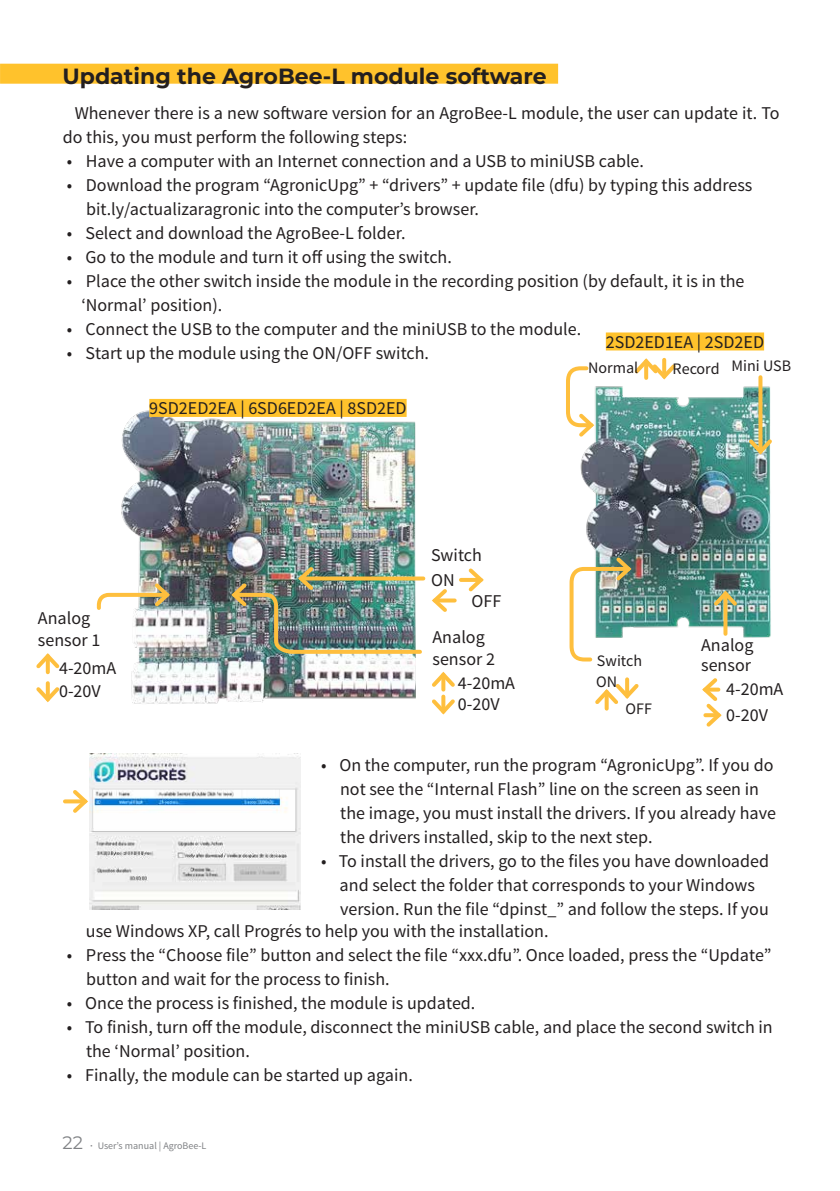
<style>
.page{position:relative;width:840px;height:1191px;background:#fff}
.page>*{position:absolute;margin:0;border:0;box-sizing:border-box;transform-origin:0 0}
.t1{font:700 22px "Montserrat";color:#231f20}
.t2{font:18px/24px "Source Sans Pro";color:#231f20}
.t3{font:16px/20.4px "Source Sans Pro";color:#231f20}
.t4{font:10px "Source Sans Pro";color:#808285}
.s1{font-family:"Montserrat";font-size:18px}
.s2{font-weight:600}
</style>
<div class="page">
<div style="left:0;top:64px;width:557px;height:20px;background:#ffc22c"></div>
<img style="left:89px;top:753px;width:212px;height:156px">
<svg style="left:65px;top:799px;width:4px;height:4px"></svg>
<svg style="left:69px;top:786px;width:22px;height:30px"></svg>
<img style="left:121px;top:404px;width:294px;height:300px">
<svg style="left:96px;top:580px;width:77px;height:32px"></svg>
<svg style="left:460px;top:578px;width:5px;height:4px"></svg>
<svg style="left:465px;top:568px;width:19px;height:24px"></svg>
<svg style="left:450px;top:598px;width:4px;height:4px"></svg>
<img style="left:228px;top:563px;width:222px;height:93px">
<div style="left:149px;top:399px;width:257px;height:18px;background:#ffc22c"></div>
<svg style="left:36px;top:683px;width:24px;height:20px"></svg>
<svg style="left:36px;top:653px;width:24px;height:19px"></svg>
<svg style="left:432px;top:671px;width:23px;height:44px"></svg>
<div style="left:605px;top:332px;width:158px;height:18px;background:#ffc22c"></div>
<img style="left:580px;top:375px;width:191px;height:263px">
<svg style="left:758px;top:377px;width:4px;height:59px"></svg>
<svg style="left:745px;top:436px;width:27px;height:21px"></svg>
<svg style="left:566px;top:366px;width:31px;height:74px"></svg>
<svg style="left:630px;top:357px;width:49px;height:25px"></svg>
<img style="left:569px;top:554px;width:65px;height:108px">
<svg style="left:595px;top:680px;width:44px;height:27px"></svg>
<svg style="left:702px;top:678px;width:20px;height:49px"></svg>
<svg style="left:723px;top:609px;width:4px;height:25px"></svg>
<svg style="left:710px;top:587px;width:30px;height:22px"></svg>
<p class="t1" style="left:62px;top:60px;width:485px">Updating the AgroBee-L module software</p>
<p class="t2" style="left:63px;top:101px;width:717px;text-indent:12px">Whenever there is a new software version for an AgroBee-L module, the user can update it. To do this, you must perform the following steps:</p>
<p class="t2" style="left:67px;top:149px;width:578px">• Have a computer with an Internet connection and a USB to miniUSB cable.</p>
<p class="t2" style="left:86px;top:173px;width:667px;text-indent:-19px">• Download the program “AgronicUpg” + “drivers” + update file (dfu) by typing this address bit.ly/actualizaragronic into the computer’s browser.</p>
<p class="t2" style="left:67px;top:221px;width:340px">• Select and download the AgroBee-L folder.</p>
<p class="t2" style="left:67px;top:245px;width:386px">• Go to the module and turn it off using the switch.</p>
<p class="t2" style="left:81px;top:269px;width:664px;text-indent:-14px">• Place the other switch inside the module in the recording position (by default, it is in the ‘Normal’ position).</p>
<p class="t2" style="left:67px;top:317px;width:515px">• Connect the USB to the computer and the miniUSB to the module.</p>
<p class="t2" style="left:67px;top:341px;width:363px">• Start up the module using the ON/OFF switch.</p>
<p class="t2" style="left:605px;top:330px;width:160px">2SD2ED1EA | 2SD2ED</p>
<p class="t3" style="left:587px;top:358px;width:52px">Normal</p>
<p class="t3" style="left:672px;top:355px;width:120px">Record Mini USB</p>
<p class="t2" style="left:149px;top:396px;width:259px">9SD2ED2EA | 6SD6ED2EA | 8SD2ED</p>
<p class="t2" style="left:38px;top:607px;width:64px;line-height:22px">Analog sensor 1</p>
<p class="t2" style="left:59px;top:656px;width:59px">4-20mA<br>0-20V</p>
<p class="t2" style="left:431px;top:543px;width:52px;line-height:24.8px">Switch<br>ON</p>
<p class="t2" style="left:471px;top:590px;width:31px">OFF</p>
<p class="t2" style="left:432px;top:626px;width:64px;line-height:22px">Analog sensor 2</p>
<p class="t2" style="left:457px;top:673px;width:59px;line-height:20.6px">4-20mA<br>0-20V</p>
<p class="t3" style="left:596px;top:651px;width:47px">Switch<br>ON</p>
<p class="t3" style="left:625px;top:698px;width:28px">OFF</p>
<p class="t2" style="left:700px;top:636px;width:54px;line-height:20px">Analog sensor</p>
<p class="t2" style="left:725px;top:676px;width:59px;line-height:26.2px">4-20mA<br>0-20V</p>
<p class="t2" style="left:340px;top:753px;width:437px;text-indent:-19px">• On the computer, run the program “AgronicUpg”. If you do not see the “Internal Flash” line on the screen as seen in the image, you must install the drivers. If you already have the drivers installed, skip to the next step.</p>
<p class="t2" style="left:339px;top:849px;width:431px;text-indent:-18px">• To install the drivers, go to the files you have downloaded and select the folder that corresponds to your Windows version. Run the file “dpinst_” and follow the steps. If you</p>
<p class="t2" style="left:86px;top:919px;width:464px">use Windows XP, call Progrés to help you with the installation.</p>
<p class="t2" style="left:86px;top:943px;width:686px;text-indent:-19px">• Press the “Choose file” button and select the file “xxx.dfu”. Once loaded, press the “Update” button and wait for the process to finish.</p>
<p class="t2" style="left:67px;top:991px;width:410px">• Once the process is finished, the module is updated.</p>
<p class="t2" style="left:86px;top:1015px;width:687px;text-indent:-19px">• To finish, turn off the module, disconnect the miniUSB cable, and place the second switch in the ‘Normal’ position.</p>
<p class="t2" style="left:67px;top:1063px;width:347px">• Finally, the module can be started up again.</p>
<p class="t4" style="left:62px;top:1139px;width:145px"><span class="s1">22</span> <span class="s2">·</span> User’s manual | AgroBee-L</p>
</div>
